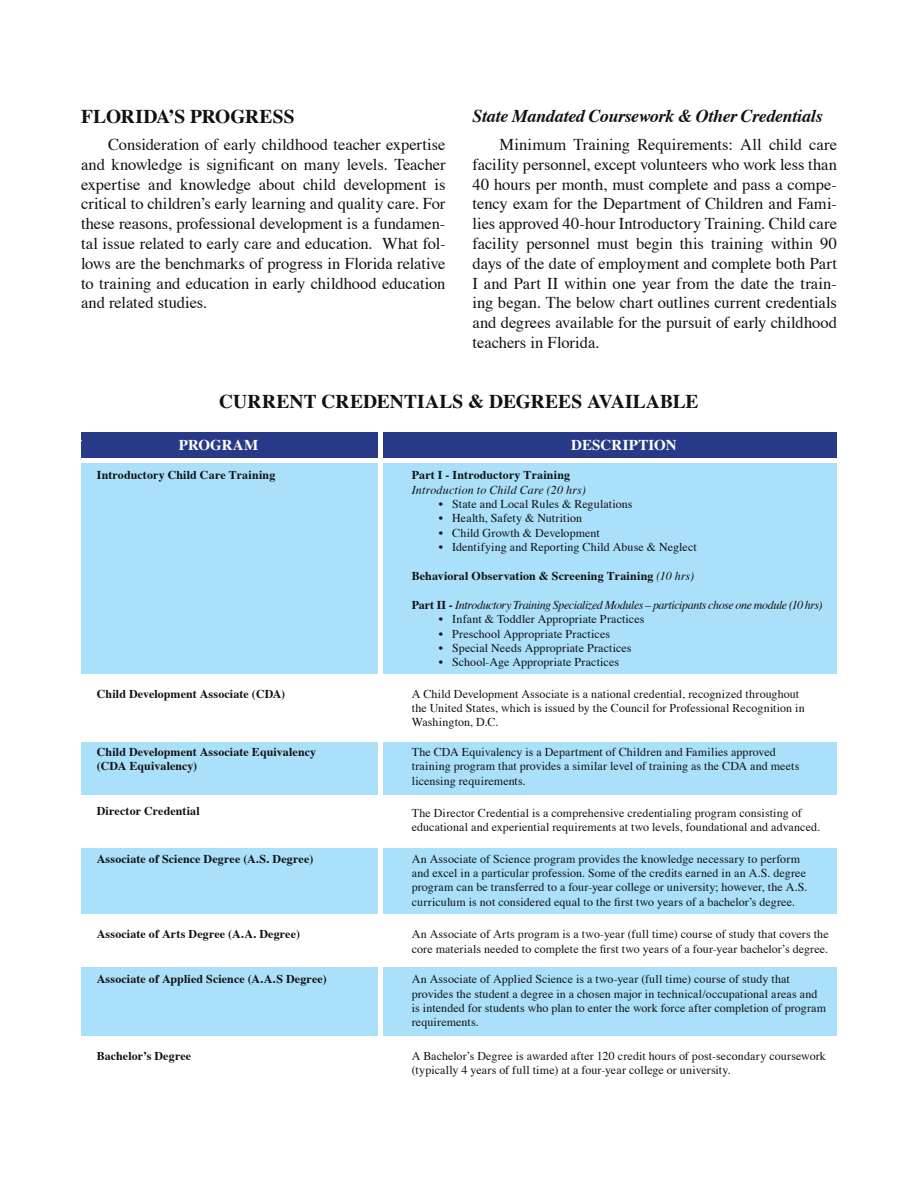
<style>
.page{position:relative;width:918px;height:1188px;background:#fff}
.page>*{position:absolute;margin:0;border:0;box-sizing:border-box;transform-origin:0 0}
.t1{font:700 19.5px "Times";letter-spacing:-.005em;color:#111}
.t2{font:italic 700 18px "Times";letter-spacing:-.02em;color:#111}
.t3{font:16.5px/19.8px "Times";letter-spacing:-.005em;color:#111;text-align:justify}
.t4{font:700 15px "Times";letter-spacing:.005em;color:#fff}
.t5{font:12px/14.4px "Times";letter-spacing:.01em;color:#111}
.t6{font:700 12px/14.4px "Times";letter-spacing:.01em;color:#111}
.t7{font:italic 12px "Times";letter-spacing:-.03em;color:#111}
.t8{font:italic 12px "Times";letter-spacing:.015em;color:#111}
.s1{font-weight:400;font-style:italic}
.s2{font-weight:700;font-style:normal}
</style>
<div class="page">
<div style="left:81px;top:463px;width:756px;height:210px;background:#aae0f9"></div>
<div style="left:81px;top:848px;width:756px;height:66px;background:#aae0f9"></div>
<div style="left:81px;top:432px;width:756px;height:26px;background:#273987"></div>
<div style="left:81px;top:742px;width:756px;height:52px;background:#aae0f9"></div>
<div style="left:81px;top:968px;width:756px;height:68px;background:#aae0f9"></div>
<hr style="left:379px;top:432px;width:4px;height:676px;background:#fff">
<h1 class="t1" style="left:81px;top:103px;width:215px">FLORIDAʼS PROGRESS</h1>
<p class="t3" style="left:81px;top:135px;width:366px;text-indent:27px">Consideration of early childhood teacher expertise and knowledge is significant on many levels. Teacher expertise and knowledge about child development is critical to childrenʼs early learning and quality care. For these reasons, professional development is a fundamen&shy;tal issue related to early care and education. What fol&shy;lows are the benchmarks of progress in Florida relative to training and education in early childhood education and related studies.</p>
<h2 class="t2" style="left:472px;top:104px;width:352px">State Mandated Coursework &amp; Other Credentials</h2>
<p class="t3" style="left:473px;top:135px;width:366px;text-indent:27px">Minimum Training Requirements: All child care facility personnel, except volunteers who work less than 40 hours per month, must complete and pass a compe&shy;tency exam for the Department of Children and Fami&shy;lies approved 40-hour Introductory Training. Child care facility personnel must begin this training within 90 days of the date of employment and complete both Part I and Part II within one year from the date the train&shy;ing began. The below chart outlines current credentials and degrees available for the pursuit of early childhood teachers in Florida.</p>
<h1 class="t1" style="left:219px;top:388px;width:481px">CURRENT CREDENTIALS &amp; DEGREES AVAILABLE</h1>
<p class="t4" style="left:179px;top:435px;width:81px">PROGRAM</p>
<p class="t4" style="left:571px;top:435px;width:107px">DESCRIPTION</p>
<p class="t6" style="left:97px;top:468px;width:180px">Introductory Child Care Training</p>
<p class="t6" style="left:412px;top:468px;width:160px">Part I - Introductory Training</p>
<p class="t8" style="left:412px;top:482px;width:175px">Introduction to Child Care (20 hrs)</p>
<p class="t5" style="left:439px;top:498px;width:195px">• State and Local Rules &amp; Regulations</p>
<p class="t5" style="left:439px;top:512px;width:145px">• Health, Safety &amp; Nutrition</p>
<p class="t5" style="left:439px;top:526px;width:163px">• Child Growth &amp; Development</p>
<p class="t5" style="left:439px;top:541px;width:259px">• Identifying and Reporting Child Abuse &amp; Neglect</p>
<p class="t6" style="left:412px;top:569px;width:284px">Behavioral Observation &amp; Screening Training <span class="s1">(10 hrs)</span></p>
<p class="t7" style="left:412px;top:597px;width:412px"><span class="s2">Part II -</span> Introductory Training Specialized Modules – participants chose one module (10 hrs)</p>
<p class="t5" style="left:439px;top:613px;width:207px">• Infant &amp; Toddler Appropriate Practices</p>
<p class="t5" style="left:439px;top:627px;width:173px">• Preschool Appropriate Practices</p>
<p class="t5" style="left:439px;top:642px;width:194px">• Special Needs Appropriate Practices</p>
<p class="t5" style="left:439px;top:656px;width:182px">• School-Age Appropriate Practices</p>
<p class="t5" style="left:412px;top:687px;width:395px">A Child Development Associate is a national credential, recognized throughout the United States, which is issued by the Council for Professional Recognition in<br>Washington, D.C.</p>
<p class="t6" style="left:97px;top:687px;width:190px">Child Development Associate (CDA)</p>
<p class="t6" style="left:97px;top:745px;width:221px">Child Development Associate Equivalency (CDA Equivalency)</p>
<p class="t5" style="left:412px;top:745px;width:389px">The CDA Equivalency is a Department of Children and Families approved training program that provides a similar level of training as the CDA and meets licensing requirements.</p>
<p class="t6" style="left:97px;top:804px;width:105px">Director Credential</p>
<p class="t5" style="left:412px;top:806px;width:410px">The Director Credential is a comprehensive credentialing program consisting of educational and experiential requirements at two levels, foundational and advanced.</p>
<p class="t6" style="left:97px;top:852px;width:218px">Associate of Science Degree (A.S. Degree)</p>
<p class="t5" style="left:412px;top:852px;width:397px">An Associate of Science program provides the knowledge necessary to perform and excel in a particular profession. Some of the credits earned in an A.S. degree program can be transferred to a four-year college or university; however, the A.S. curriculum is not considered equal to the first two years of a bachelorʼs degree.</p>
<p class="t6" style="left:97px;top:927px;width:205px">Associate of Arts Degree (A.A. Degree)</p>
<p class="t5" style="left:412px;top:928px;width:418px">An Associate of Arts program is a two-year (full time) course of study that covers the core materials needed to complete the first two years of a four-year bachelorʼs degree.</p>
<p class="t6" style="left:97px;top:972px;width:232px">Associate of Applied Science (A.A.S Degree)</p>
<p class="t5" style="left:412px;top:973px;width:416px">An Associate of Applied Science is a two-year (full time) course of study that provides the student a degree in a chosen major in technical/occupational areas and is intended for students who plan to enter the work force after completion of program requirements.</p>
<p class="t6" style="left:97px;top:1049px;width:96px">Bachelorʼs Degree</p>
<p class="t5" style="left:412px;top:1049px;width:416px">A Bachelorʼs Degree is awarded after 120 credit hours of post-secondary coursework (typically 4 years of full time) at a four-year college or university.</p>
</div>
